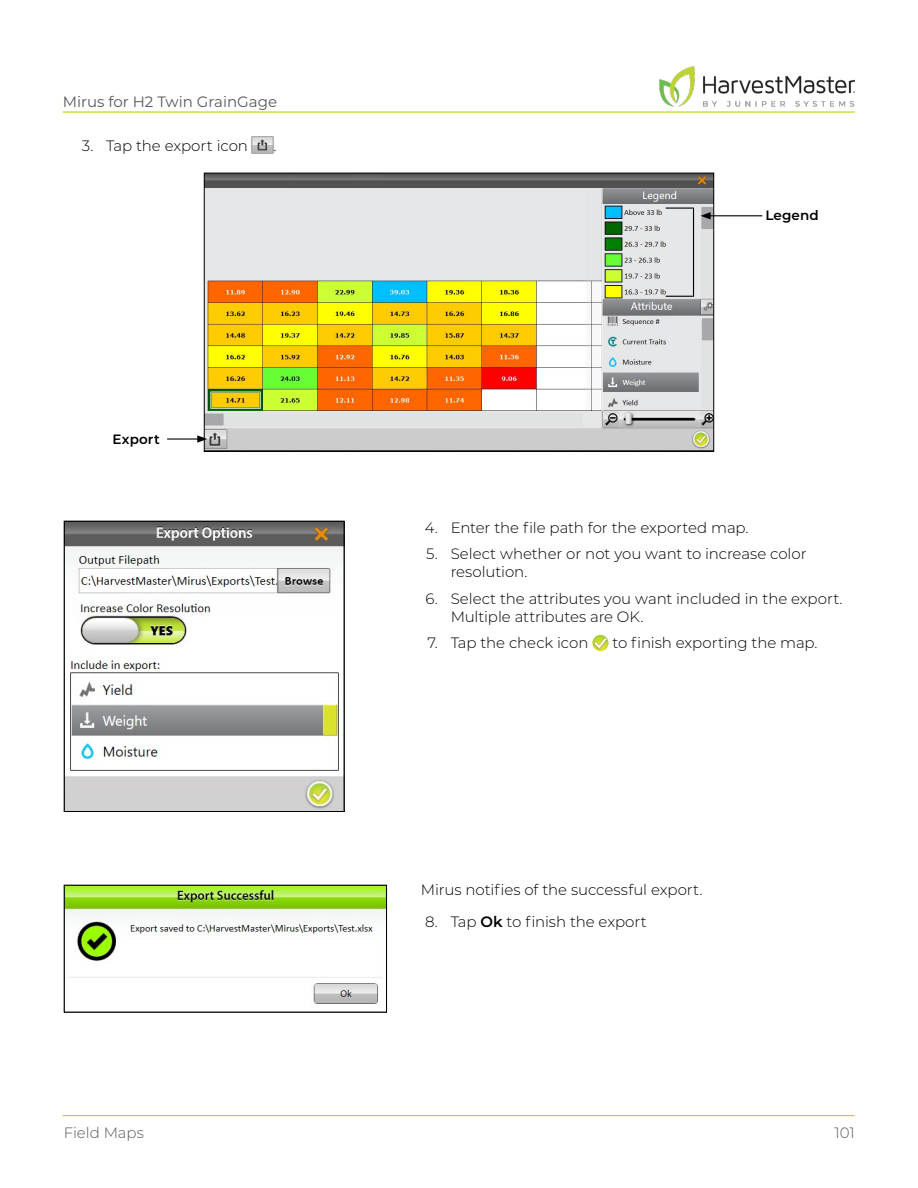
<style>
.page{position:relative;width:918px;height:1188px;background:#fff}
.page>*{position:absolute;margin:0;border:0;box-sizing:border-box;transform-origin:0 0}
.t1{font:300 15px/18px "Montserrat";letter-spacing:-.005em;color:#000}
.t2{font:15px "Montserrat";color:#58595b}
.t3{font:300 15px "Montserrat";letter-spacing:-.005em;color:#58595b}
.t4{font:600 13.5px "Montserrat";letter-spacing:.01em;color:#000}
.s1{font-weight:600}
</style>
<div class="page">
<hr style="left:63px;top:111px;width:792px;height:2px;background:#c0d400">
<hr style="left:63px;top:1115px;width:792px;height:1px;background:#c0d400">
<img style="left:656px;top:66px;width:199px;height:47px">
<img style="left:252px;top:137px;width:22px;height:17px">
<img style="left:592px;top:635px;width:17px;height:16px;border-radius:8px">
<img style="left:206px;top:175px;width:506px;height:275px">
<div style="left:204px;top:173px;width:510px;height:279px;border:1px solid #000"></div>
<hr style="left:167px;top:438px;width:33px;height:2px;background:#000">
<svg style="left:197px;top:435px;width:10px;height:8px"></svg>
<hr style="left:693px;top:208px;width:1px;height:89px;background:#000">
<svg style="left:666px;top:296px;width:27px;height:1px"></svg>
<svg style="left:666px;top:208px;width:27px;height:1px"></svg>
<hr style="left:708px;top:215px;width:54px;height:1px;background:#000">
<svg style="left:701px;top:212px;width:10px;height:7px"></svg>
<img style="left:66px;top:523px;width:276px;height:287px">
<div style="left:64px;top:521px;width:280px;height:291px;border:1px solid #000"></div>
<img style="left:66px;top:887px;width:319px;height:117px">
<div style="left:64px;top:885px;width:323px;height:127px;border:1px solid #000"></div>
<p class="t2" style="left:63px;top:91px;width:216px">Mirus for H2 Twin GrainGage</p>
<p class="t1" style="left:82px;top:136px;width:168px">3. Tap the export icon</p>
<p class="t1" style="left:274px;top:136px;width:4px">.</p>
<p class="t4" style="left:113px;top:430px;width:49px">Export</p>
<p class="t4" style="left:765px;top:206px;width:55px">Legend</p>
<p class="t1" style="left:425px;top:518px;width:325px">4. Enter the file path for the exported map.</p>
<p class="t1" style="left:451px;top:544px;width:357px;text-indent:-25px">5. Select whether or not you want to increase color resolution.</p>
<p class="t1" style="left:451px;top:589px;width:393px;text-indent:-25px">6. Select the attributes you want included in the export.<br>Multiple attributes are OK.</p>
<p class="t1" style="left:427px;top:633px;width:163px">7. Tap the check icon</p>
<p class="t1" style="left:612px;top:633px;width:207px">to finish exporting the map.</p>
<p class="t1" style="left:421px;top:880px;width:283px">Mirus notifies of the successful export.</p>
<p class="t1" style="left:425px;top:912px;width:223px">8. Tap <span class="s1">Ok</span> to finish the export</p>
<p class="t3" style="left:64px;top:1123px;width:82px">Field Maps</p>
<p class="t3" style="left:834px;top:1123px;width:22px">101</p>
</div>
